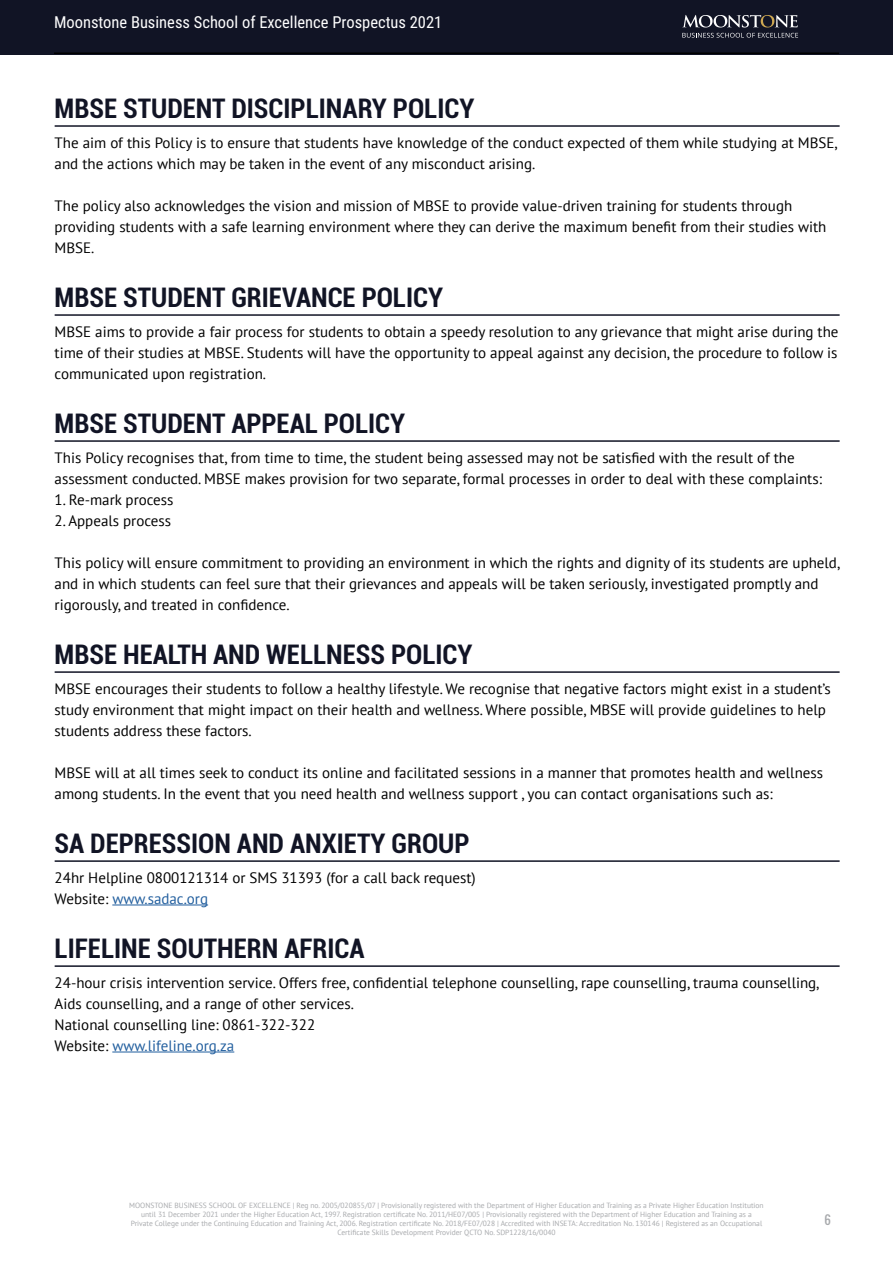
<style>
.page{position:relative;width:893px;height:1263px;background:#fff}
.page>*{position:absolute;margin:0;border:0;box-sizing:border-box;transform-origin:0 0}
.t1{font:700 condensed 27px "Roboto";color:#111425}
.t2{font:16.5px "Roboto Condensed";color:#fff}
.t3{font:15px/21px "PT Sans";color:#000}
.t4{font:12px "Oswald";color:#a7a9ac}
.t5{font:7.5px/9px "PT Sans";color:#a7a9ac;text-align:center}
.s1{color:#215e9e}
</style>
<div class="page">
<div style="left:0;top:0;width:893px;height:54px;background:#111425"></div>
<svg style="left:682px;top:15px;width:116px;height:23px"></svg>
<hr style="left:54px;top:53px;width:785px;height:1px;background:#000">
<hr style="left:112px;top:905px;width:96px;height:1px;background:#215e9e">
<hr style="left:112px;top:1052px;width:122px;height:1px;background:#215e9e">
<hr style="left:55px;top:125px;width:785px;height:2px;background:#111425">
<hr style="left:55px;top:314px;width:785px;height:2px;background:#111425">
<hr style="left:55px;top:440px;width:785px;height:2px;background:#111425">
<hr style="left:55px;top:671px;width:785px;height:2px;background:#111425">
<hr style="left:55px;top:860px;width:785px;height:2px;background:#111425">
<hr style="left:55px;top:965px;width:785px;height:2px;background:#111425">
<p class="t2" style="left:54px;top:10px;width:390px">Moonstone Business School of Excellence Prospectus 2021</p>
<h1 class="t1" style="left:55px;top:89px;width:421px">MBSE STUDENT DISCIPLINARY POLICY</h1>
<p class="t3" style="left:55px;top:132px;width:785px">The aim of this Policy is to ensure that students have knowledge of the conduct expected of them while studying at MBSE, and the actions which may be taken in the event of any misconduct arising.</p>
<p class="t3" style="left:55px;top:195px;width:773px">The policy also acknowledges the vision and mission of MBSE to provide value-driven training for students through providing students with a safe learning environment where they can derive the maximum benefit from their studies with<br>MBSE.</p>
<h1 class="t1" style="left:55px;top:278px;width:390px">MBSE STUDENT GRIEVANCE POLICY</h1>
<p class="t3" style="left:55px;top:321px;width:785px;text-align:justify">MBSE aims to provide a fair process for students to obtain a speedy resolution to any grievance that might arise during the time of their studies at MBSE. Students will have the opportunity to appeal against any decision, the procedure to follow is communicated upon registration.</p>
<h1 class="t1" style="left:55px;top:404px;width:352px">MBSE STUDENT APPEAL POLICY</h1>
<p class="t3" style="left:55px;top:447px;width:769px">This Policy recognises that, from time to time, the student being assessed may not be satisfied with the result of the assessment conducted. MBSE makes provision for two separate, formal processes in order to deal with these complaints:</p>
<p class="t3" style="left:55px;top:489px;width:120px">1. Re-mark process</p>
<p class="t3" style="left:55px;top:510px;width:118px">2. Appeals process</p>
<p class="t3" style="left:55px;top:552px;width:787px">This policy will ensure commitment to providing an environment in which the rights and dignity of its students are upheld, and in which students can feel sure that their grievances and appeals will be taken seriously, investigated promptly and rigorously, and treated in confidence.</p>
<h1 class="t1" style="left:55px;top:635px;width:419px">MBSE HEALTH AND WELLNESS POLICY</h1>
<p class="t3" style="left:55px;top:678px;width:778px">MBSE encourages their students to follow a healthy lifestyle. We recognise that negative factors might exist in a student’s study environment that might impact on their health and wellness. Where possible, MBSE will provide guidelines to help students address these factors.</p>
<p class="t3" style="left:55px;top:762px;width:770px">MBSE will at all times seek to conduct its online and facilitated sessions in a manner that promotes health and wellness among students. In the event that you need health and wellness support , you can contact organisations such as:</p>
<h1 class="t1" style="left:55px;top:824px;width:416px">SA DEPRESSION AND ANXIETY GROUP</h1>
<p class="t3" style="left:55px;top:867px;width:423px">24hr Helpline 0800121314 or SMS 31393 (for a call back request)<br>Website: <span class="s1">www.sadac.org</span></p>
<h1 class="t1" style="left:55px;top:929px;width:311px">LIFELINE SOUTHERN AFRICA</h1>
<p class="t3" style="left:55px;top:972px;width:766px">24-hour crisis intervention service. Offers free, confidential telephone counselling, rape counselling, trauma counselling, Aids counselling, and a range of other services.<br>National counselling line: 0861-322-322<br>Website: <span class="s1">www.lifeline.org.za</span></p>
<p class="t5" style="left:129px;top:1200px;width:636px">MOONSTONE BUSINESS SCHOOL OF EXCELLENCE | Reg no. 2005/020855/07 | Provisionally registered with the Department of Higher Education and Training as a Private Higher Education Institution until 31 December 2021 under the Higher Education Act, 1997. Registration certificate No. 2011/HE07/005 | Provisionally registered with the Department of Higher Education and Training as a Private College under the Continuing Education and Training Act, 2006. Registration certificate No. 2018/FE07/028 | Accredited with INSETA: Accreditation No. 130146 | Registered as an Occupational Certificate Skills Development Provider QCTO No. SDP1228/16/0040</p>
<p class="t4" style="left:825px;top:1210px;width:8px">6</p>
</div>
